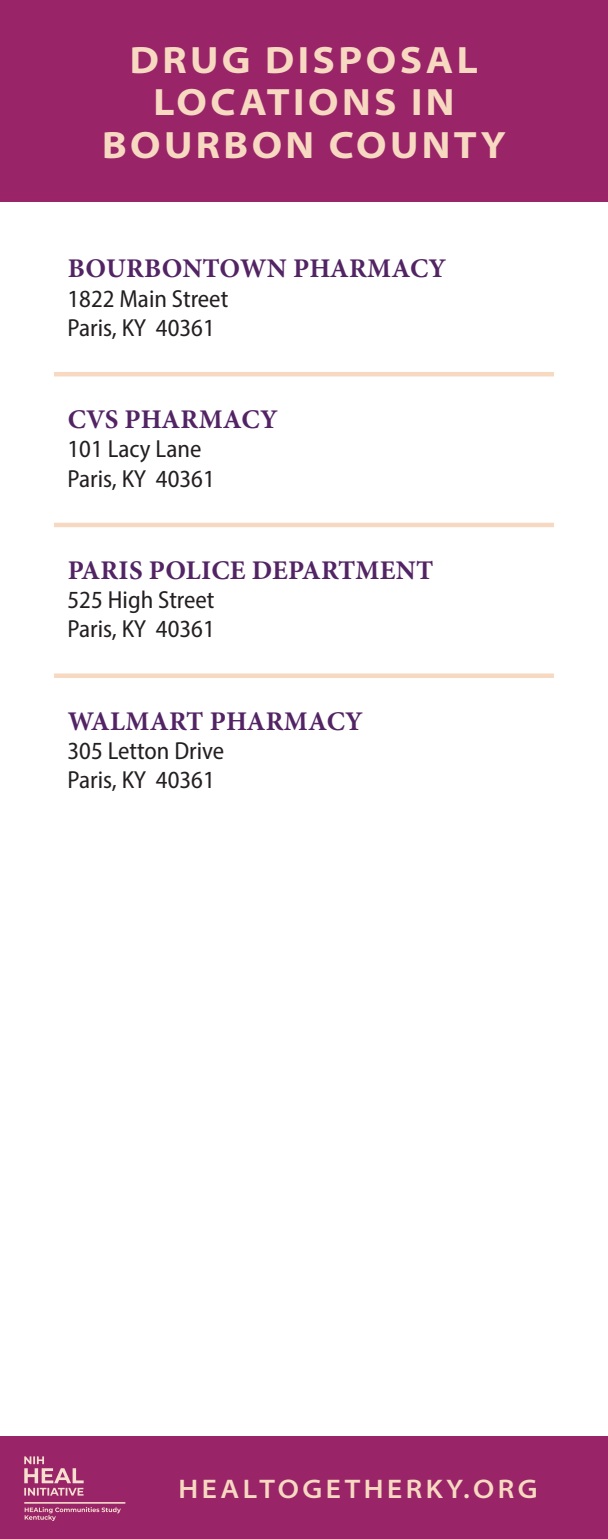
<style>
.page{position:relative;width:608px;height:1539px;background:#fff}
.page>*{position:absolute;margin:0;border:0;box-sizing:border-box;transform-origin:0 0}
.t1{font:700 semi-expanded 38.25px/42.8px "Myriad Pro";letter-spacing:.09em;color:#f7d9c2;text-align:center}
.t2{font:700 27px "Minion Pro";letter-spacing:.01em;color:#522464}
.t3{font:600 semi-expanded 27px "Myriad Pro";letter-spacing:.13em;color:#f7d9c2}
.t4{font:semi-condensed 24.75px/29.2px "Myriad Pro";color:#231f20}
</style>
<div class="page">
<div style="left:0;top:1436px;width:608px;height:103px;background:#992468"></div>
<hr style="left:54px;top:372px;width:500px;height:4px;background:#f7d9c2">
<hr style="left:54px;top:523px;width:500px;height:4px;background:#f7d9c2">
<div style="left:54px;top:673px;width:500px;height:5px;background:#f7d9c2"></div>
<svg style="left:24px;top:1456px;width:60px;height:40px"></svg>
<svg style="left:24px;top:1502px;width:101px;height:19px"></svg>
<div style="left:0;top:0;width:608px;height:202px;background:#992468"></div>
<h1 class="t1" style="left:102px;top:37px;width:405px">DRUG DISPOSAL<br>LOCATIONS IN<br>BOURBON COUNTY</h1>
<p class="t2" style="left:68px;top:250px;width:380px">BOURBONTOWN PHARMACY</p>
<p class="t4" style="left:68px;top:283px;width:162px">1822 Main Street<br>Paris, KY 40361</p>
<p class="t2" style="left:68px;top:401px;width:211px">CVS PHARMACY</p>
<p class="t4" style="left:68px;top:434px;width:149px">101 Lacy Lane<br>Paris, KY 40361</p>
<p class="t2" style="left:68px;top:551px;width:367px">PARIS POLICE DEPARTMENT</p>
<p class="t4" style="left:68px;top:585px;width:149px">525 High Street<br>Paris, KY 40361</p>
<p class="t2" style="left:68px;top:702px;width:297px">WALMART PHARMACY</p>
<p class="t4" style="left:68px;top:736px;width:158px">305 Letton Drive<br>Paris, KY 40361</p>
<p class="t3" style="left:178px;top:1471px;width:360px">HEALTOGETHERKY.ORG</p>
</div>
